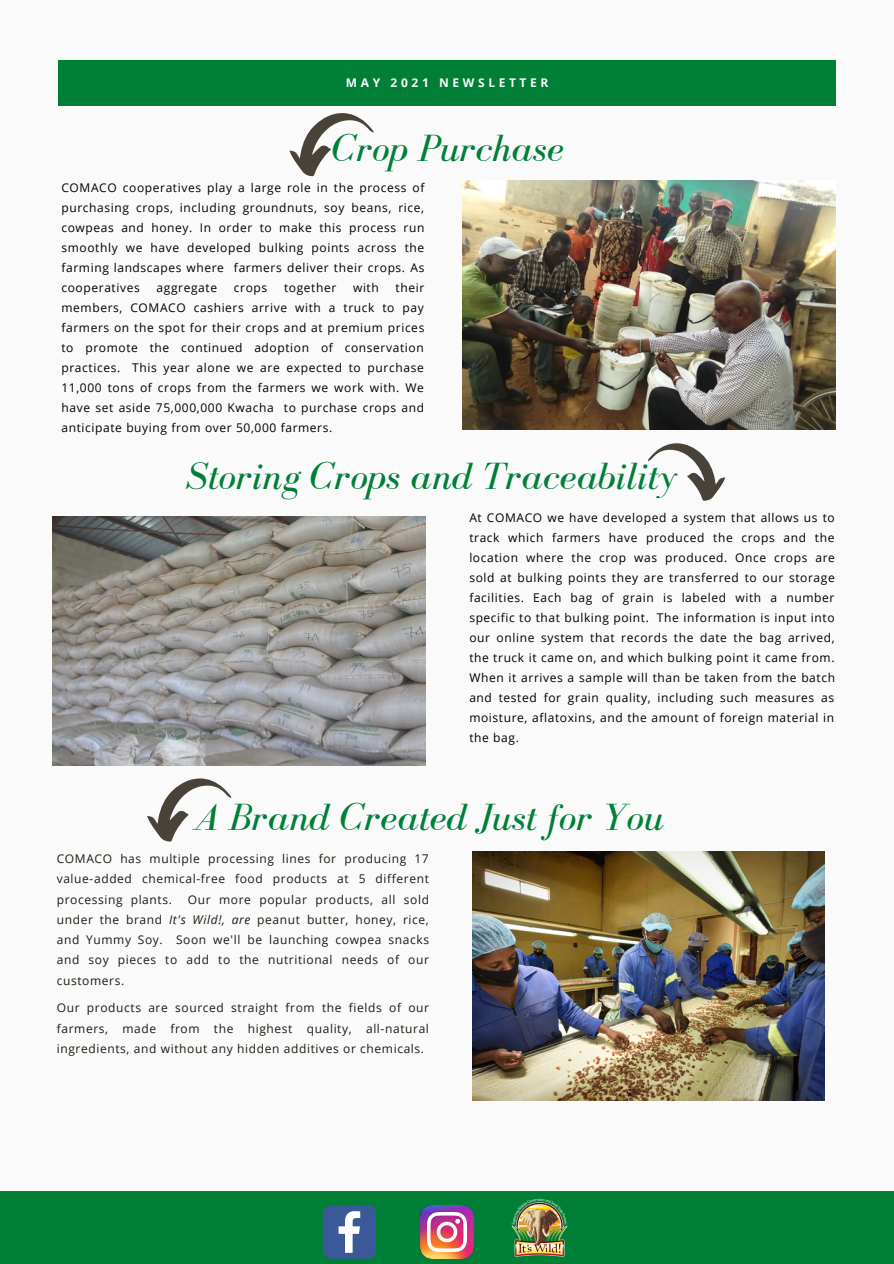
<style>
.page{position:relative;width:894px;height:1264px;background:#fff}
.page>*{position:absolute;margin:0;border:0;box-sizing:border-box;transform-origin:0 0}
.t1{font:italic 39px "Bodoni FLF";color:#008037}
.t2{font:12px/20px "Open Sans";letter-spacing:.05em;color:#000;text-align:justify}
.t3{font:12px/20.2px "Open Sans";letter-spacing:.05em;color:#211a11;text-align:justify}
.t4{font:700 12px "Open Sans";letter-spacing:.3em;color:#fafafa}
.s1{font-style:italic}
</style>
<div class="page">
<div style="left:0;top:0;width:893px;height:1263px;background:#fafafa"></div>
<div style="left:59px;top:60px;width:776px;height:45px;background:#008037"></div>
<div style="left:0;top:1191px;width:893px;height:72px;background:#008037"></div>
<svg style="left:322px;top:1205px;width:53px;height:53px;background:#5875a5"></svg>
<img style="left:420px;top:1205px;width:53px;height:53px">
<img style="left:511px;top:1198px;width:57px;height:59px">
<img style="left:462px;top:180px;width:373px;height:249px">
<img style="left:52px;top:516px;width:373px;height:249px">
<img style="left:472px;top:851px;width:351px;height:249px">
<svg style="left:648px;top:443px;width:77px;height:58px"></svg>
<svg style="left:289px;top:113px;width:84px;height:63px"></svg>
<svg style="left:147px;top:778px;width:84px;height:63px"></svg>
<p class="t4" style="left:346px;top:74px;width:204px">MAY 2021 NEWSLETTER</p>
<p class="t1" style="left:332px;top:127px;width:233px">Crop Purchase</p>
<p class="t2" style="left:61px;top:177px;width:364px">COMACO cooperatives play a large role in the process of purchasing crops, including groundnuts, soy beans, rice, cowpeas and honey. In order to make this process run smoothly we have developed bulking points across the farming landscapes where farmers deliver their crops. As cooperatives</p>
<p class="t2" style="left:61px;top:277px;width:364px;text-indent:334px">their members, COMACO cashiers arrive with a truck to pay farmers on the spot for their crops and at premium prices to promote the continued adoption of conservation practices. This year alone we are expected to purchase 11,000 tons of crops from the farmers we work with. We have set aside 75,000,000 Kwacha to purchase crops and anticipate buying from over 50,000 farmers.</p>
<p class="t1" style="left:186px;top:455px;width:493px">Storing Crops and Traceability</p>
<p class="t2" style="left:469px;top:507px;width:367px">At COMACO we have developed a system that allows us to track which farmers have produced the crops and the location where the crop was produced. Once crops are sold at bulking points they are transferred to our storage facilities. Each bag of grain is labeled with a number specific to that bulking point. The information is input into our online system that records the date the bag arrived, the truck it came on, and which bulking point it came from.<br>When it arrives a sample will than be taken from the batch and tested for grain quality, including such measures as moisture, aflatoxins, and the amount of foreign material in the bag.</p>
<p class="t2" style="left:156px;top:277px;width:62px">aggregate</p>
<p class="t2" style="left:234px;top:277px;width:35px">crops</p>
<p class="t2" style="left:284px;top:277px;width:54px">together</p>
<p class="t2" style="left:353px;top:277px;width:27px">with</p>
<p class="t1" style="left:194px;top:796px;width:471px">A Brand Created Just for You</p>
<p class="t3" style="left:57px;top:848px;width:373px">COMACO has multiple processing lines for producing 17 value-added chemical-free food products at 5 different processing plants.</p>
<p class="t3" style="left:57px;top:888px;width:374px;text-indent:131px">Our more popular products, all sold under the brand <span class="s1">It's Wild!, are</span> peanut butter, honey, rice, and Yummy Soy. Soon we'll be launching cowpea snacks and soy pieces to add to the nutritional needs of our customers.</p>
<p class="t3" style="left:57px;top:997px;width:374px">Our products are sourced straight from the fields of our farmers, made from the highest quality, all-natural ingredients, and without any hidden additives or chemicals.</p>
</div>
